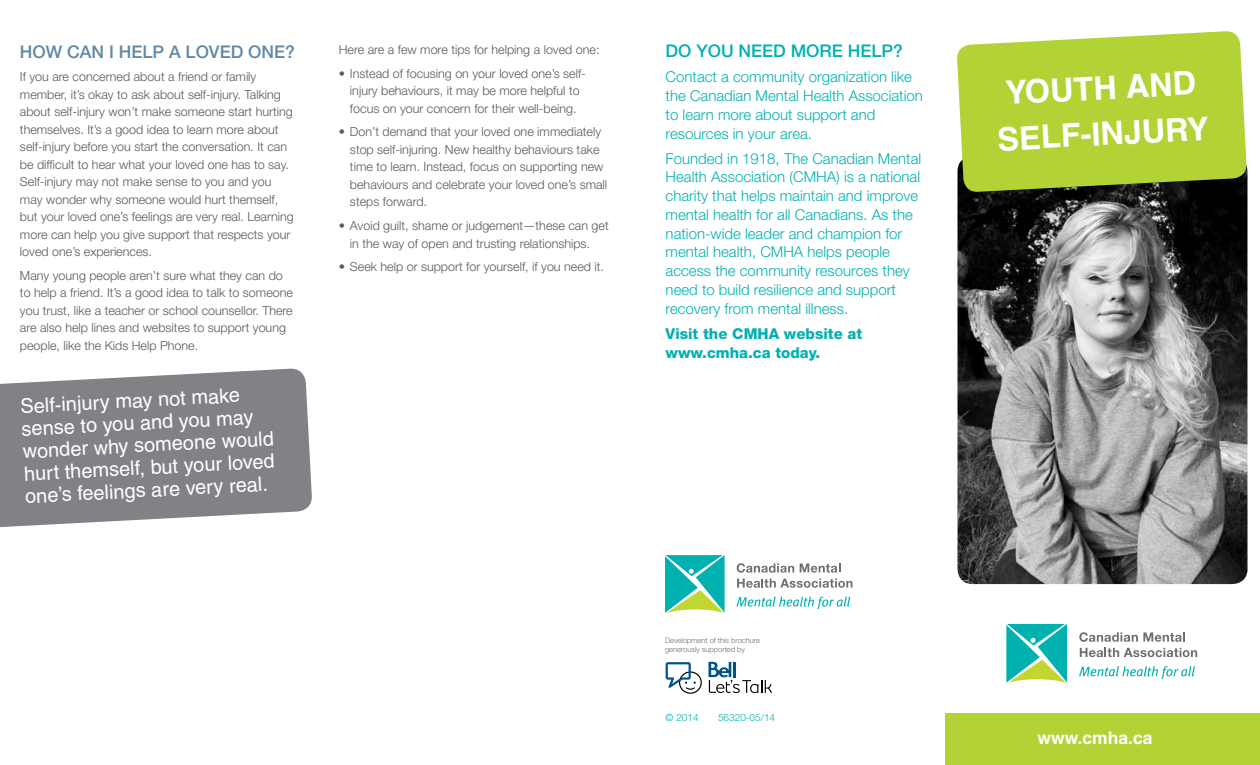
<style>
.page{position:relative;width:1260px;height:765px;background:#fff}
.page>*{position:absolute;margin:0;border:0;box-sizing:border-box;transform-origin:0 0}
.t1{font:700 32.5px/46px "Helvetica";color:#fff;text-align:center}
.t2{font:20px/22.5px "Helvetica";color:#fff}
.t3{font:500 17.5px "Helvetica Neue LT Std";color:#6189a5}
.t4{font:500 17.5px "Helvetica Neue LT Std";color:#00b1b0}
.t5{font:700 17.5px "Helvetica";color:#fff}
.t6{font:300 15px/18.8px "Helvetica Neue LT Std";color:#00b1b0}
.t7{font:800 15px/18.8px "Helvetica Neue LT Std";color:#00b1b0}
.t8{font:300 12.5px/17.5px "Helvetica Neue LT Std";color:#58595b}
.t9{font:300 10px "Helvetica Neue LT Std";color:#00b1b0}
.t10{font:300 7.5px/9px "Helvetica Neue LT Std";color:#6d6e71}
</style>
<div class="page">
<img style="left:958px;top:168px;width:290px;height:416px">
<svg style="left:957px;top:31px;width:290px;height:162px;background:#aeca3f"></svg>
<svg style="left:665px;top:555px;width:60px;height:58px;background:#49c4ab"></svg>
<svg style="left:737px;top:563px;width:57px;height:10px"></svg>
<svg style="left:800px;top:563px;width:40px;height:10px"></svg>
<svg style="left:737px;top:579px;width:115px;height:9px"></svg>
<svg style="left:736px;top:596px;width:114px;height:13px"></svg>
<svg style="left:708px;top:662px;width:64px;height:31px"></svg>
<hr style="left:733px;top:662px;width:3px;height:15px;background:#005388">
<svg style="left:666px;top:662px;width:36px;height:32px"></svg>
<div style="left:945px;top:714px;width:315px;height:51px;background:#b3d235"></div>
<svg style="left:1006px;top:624px;width:61px;height:59px;background:#49c4ab"></svg>
<svg style="left:1079px;top:632px;width:106px;height:10px"></svg>
<svg style="left:1080px;top:648px;width:117px;height:9px"></svg>
<svg style="left:1079px;top:666px;width:116px;height:13px"></svg>
<svg style="left:0;top:368px;width:312px;height:160px;background:#8d8f91"></svg>
<h3 class="t3" style="left:20px;top:41px;width:276px">HOW CAN I HELP A LOVED ONE?</h3>
<p class="t8" style="left:20px;top:68px;width:275px">If you are concerned about a friend or family member, it’s okay to ask about self-injury. Talking about self-injury won’t make someone start hurting themselves. It’s a good idea to learn more about self-injury before you start the conversation. It can be difficult to hear what your loved one has to say.<br>Self-injury may not make sense to you and you may wonder why someone would hurt themself, but your loved one’s feelings are very real. Learning more can help you give support that respects your loved one’s experiences.</p>
<p class="t8" style="left:20px;top:267px;width:274px">Many young people aren’t sure what they can do to help a friend. It’s a good idea to talk to someone you trust, like a teacher or school counsellor. There are also help lines and websites to support young people, like the Kids Help Phone.</p>
<h2 class="t2" style="left:20px;top:395px;width:253px;rotate:-3deg">Self-injury may not make sense to you and you may wonder why someone would hurt themself, but your loved one’s feelings are very real.</h2>
<p class="t8" style="left:339px;top:40px;width:262px">Here are a few more tips for helping a loved one:</p>
<p class="t8" style="left:339px;top:64px;width:249px;text-align:center">• Instead of focusing on your loved one’s self&shy;injury behaviours, it may be more helpful to focus on your concern for their well-being.</p>
<p class="t8" style="left:350px;top:123px;width:259px;text-indent:-11px">• Don’t demand that your loved one immediately stop self-injuring. New healthy behaviours take time to learn. Instead, focus on supporting new behaviours and celebrate your loved one’s small steps forward.</p>
<p class="t8" style="left:339px;top:217px;width:271px;text-align:center">• Avoid guilt, shame or judgement—these can get in the way of open and trusting relationships.</p>
<p class="t8" style="left:339px;top:258px;width:267px">• Seek help or support for yourself, if you need it.</p>
<h3 class="t4" style="left:666px;top:41px;width:239px">DO YOU NEED MORE HELP?</h3>
<p class="t6" style="left:666px;top:67px;width:259px">Contact a community organization like the Canadian Mental Health Association to learn more about support and resources in your area.</p>
<p class="t6" style="left:666px;top:149px;width:257px">Founded in 1918, The Canadian Mental Health Association (CMHA) is a national charity that helps maintain and improve mental health for all Canadians. As the nation-wide leader and champion for mental health, CMHA helps people access the community resources they need to build resilience and support recovery from mental illness.</p>
<p class="t7" style="left:666px;top:324px;width:198px">Visit the CMHA website at www.cmha.ca today.</p>
<p class="t10" style="left:665px;top:635px;width:97px">Development of this brochure generously supported by</p>
<p class="t9" style="left:666px;top:711px;width:35px">© 2014</p>
<p class="t9" style="left:718px;top:711px;width:59px">56320-05/14</p>
<h1 class="t1" style="left:994px;top:70px;width:208px;rotate:-3deg">Youth and<br>Self-Injury</h1>
<h3 class="t5" style="left:1038px;top:727px;width:117px">www.cmha.ca</h3>
</div>
